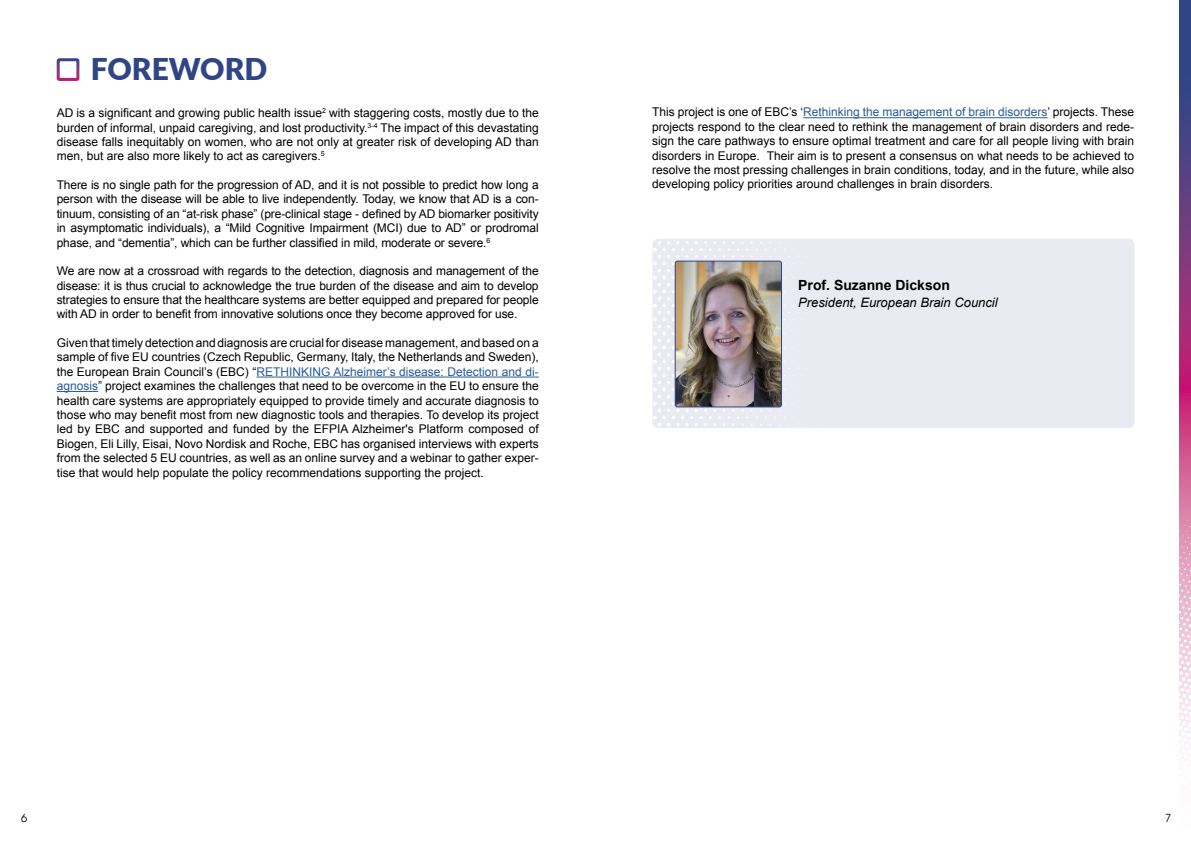
<style>
.page{position:relative;width:1191px;height:842px;background:#fff}
.page>*{position:absolute;margin:0;border:0;box-sizing:border-box;transform-origin:0 0}
.t1{font:900 30px "Lato";color:#304585}
.t2{font:700 14px "Arial";color:#000}
.t3{font:italic 13px "Arial";color:#000}
.t4{font:12px/14.4px "Arial";color:#000;text-align:justify}
.t5{font:11px "ITC Avant Garde Pro";color:#000}
.s1{color:#275b9b}
</style>
<div class="page">
<svg style="left:1179px;top:0;width:12px;height:499px;background:#7f3d81"></svg>
<svg style="left:1179px;top:499px;width:12px;height:265px"></svg>
<div style="left:652px;top:239px;width:482px;height:189px;background:#eaeaf3;border-radius:6px"></div>
<svg style="left:652px;top:239px;width:142px;height:189px"></svg>
<hr style="left:256px;top:377px;width:283px;height:1px;background:#275b9b">
<hr style="left:57px;top:391px;width:41px;height:1px;background:#275b9b">
<div style="left:57px;top:58px;width:22px;height:23px;border:3px solid #fff"></div>
<img style="left:675px;top:261px;width:106px;height:146px">
<div style="left:675px;top:261px;width:106px;height:146px;border:1px solid #304585;border-radius:2px"></div>
<hr style="left:803px;top:117px;width:244px;height:1px;background:#275b9b">
<h1 class="t1" style="left:91px;top:47px;width:178px">FOREWORD</h1>
<p class="t4" style="left:57px;top:106px;width:483px">AD is a significant and growing public health issue<sup>2</sup> with staggering costs, mostly due to the burden of informal, unpaid caregiving, and lost productivity.<sup>3-4</sup> The impact of this devastating disease falls inequitably on women, who are not only at greater risk of developing AD than men, but are also more likely to act as caregivers.<sup>5</sup></p>
<p class="t4" style="left:57px;top:178px;width:483px">There is no single path for the progression of AD, and it is not possible to predict how long a person with the disease will be able to live independently. Today, we know that AD is a con&shy;tinuum, consisting of an “at-risk phase” (pre-clinical stage - defined by AD biomarker positivity in asymptomatic individuals), a “Mild Cognitive Impairment (MCI) due to AD” or prodromal phase, and “dementia”, which can be further classified in mild, moderate or severe.<sup>6</sup></p>
<p class="t4" style="left:57px;top:264px;width:483px">We are now at a crossroad with regards to the detection, diagnosis and management of the disease: it is thus crucial to acknowledge the true burden of the disease and aim to develop strategies to ensure that the healthcare systems are better equipped and prepared for people with AD in order to benefit from innovative solutions once they become approved for use.</p>
<p class="t4" style="left:57px;top:336px;width:483px">Given that timely detection and diagnosis are crucial for disease management, and based on a sample of five EU countries (Czech Republic, Germany, Italy, the Netherlands and Sweden), the European Brain Council’s (EBC) “<span class="s1">RETHINKING Alzheimer’s disease: Detection and di&shy;agnosis</span>” project examines the challenges that need to be overcome in the EU to ensure the health care systems are appropriately equipped to provide timely and accurate diagnosis to those who may benefit most from new diagnostic tools and therapies. To develop its project led by EBC and supported and funded by the EFPIA Alzheimer's Platform composed of Biogen, Eli Lilly, Eisai, Novo Nordisk and Roche, EBC has organised interviews with experts from the selected 5 EU countries, as well as an online survey and a webinar to gather exper&shy;tise that would help populate the policy recommendations supporting the project.</p>
<p class="t4" style="left:652px;top:105px;width:483px">This project is one of EBC’s ‘<span class="s1">Rethinking the management of brain disorders</span>’ projects. These projects respond to the clear need to rethink the management of brain disorders and rede&shy;sign the care pathways to ensure optimal treatment and care for all people living with brain disorders in Europe. Their aim is to present a consensus on what needs to be achieved to resolve the most pressing challenges in brain conditions, today, and in the future, while also developing policy priorities around challenges in brain disorders.</p>
<p class="t2" style="left:798px;top:276px;width:153px">Prof. Suzanne Dickson</p>
<p class="t3" style="left:798px;top:294px;width:201px">President, European Brain Council</p>
<p class="t5" style="left:21px;top:811px;width:8px">6</p>
<p class="t5" style="left:1165px;top:811px;width:8px">7</p>
</div>
